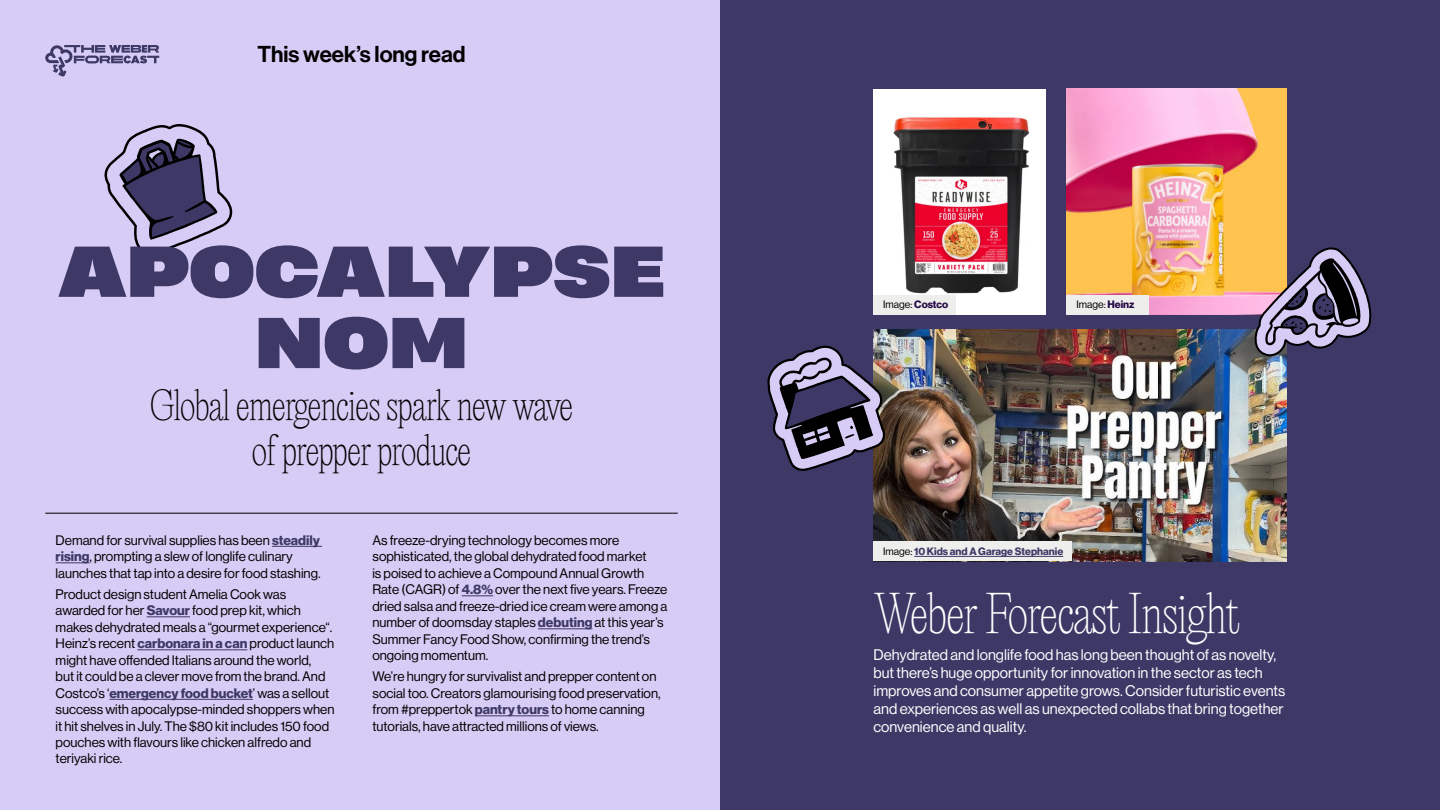
<style>
.page{position:relative;width:1440px;height:810px;background:#fff}
.page>*{position:absolute;margin:0;border:0;box-sizing:border-box;transform-origin:0 0}
.t1{font:800 67.5px/71.2px "Heading Now 87";color:#3d3866;text-align:center}
.t2{font:100 49.5px "PP Editorial New";letter-spacing:-.025em;color:#fff}
.t3{font:100 37.5px/45px "PP Editorial New";letter-spacing:-.035em;color:#000;text-align:center}
.t4{font:22.5px "N Haas Grotesk DS Pro 65 Md";color:#000}
.t5{font:15px/18px "N Haas Grotesk DS Pro 55 Rg";color:#fff}
.t6{font:13.5px/16.5px "N Haas Grotesk DS Pro 55 Rg";color:#000}
.t7{font:10.5px "N Haas Grotesk DS Pro 75 Bd";color:#3d3866}
.t8{font:10.5px "N Haas Grotesk DS Pro 55 Rg";color:#000}
.s1{font-family:"N Haas Grotesk DS Pro 75 Bd";color:#3d3866}
.s2{font-family:"N Haas Grotesk DS Pro 75 Bd";color:#240845}
.s3{font-family:"N Haas Grotesk DS Pro 55 Rg";color:#000}
</style>
<div class="page">
<div style="left:720px;top:0;width:720px;height:810px;background:#3d3866"></div>
<div style="left:0;top:0;width:720px;height:810px;background:#d6ccf5"></div>
<hr style="left:45px;top:513px;width:633px;height:1px;background:#000">
<svg style="left:45px;top:45px;width:114px;height:32px"></svg>
<hr style="left:272px;top:546px;width:50px;height:1px;background:#3d3866">
<hr style="left:56px;top:562px;width:34px;height:1px;background:#3d3866">
<hr style="left:147px;top:616px;width:43px;height:1px;background:#3d3866">
<hr style="left:137px;top:649px;width:110px;height:1px;background:#3d3866">
<hr style="left:109px;top:699px;width:144px;height:1px;background:#3d3866">
<hr style="left:462px;top:595px;width:31px;height:1px;background:#3d3866">
<hr style="left:538px;top:628px;width:54px;height:1px;background:#3d3866">
<hr style="left:475px;top:715px;width:74px;height:1px;background:#3d3866">
<div style="left:873px;top:89px;width:173px;height:225px;background:#fff"></div>
<img style="left:893px;top:117px;width:137px;height:177px">
<img style="left:873px;top:330px;width:414px;height:231px">
<img style="left:1067px;top:89px;width:220px;height:225px">
<svg style="left:104px;top:124px;width:129px;height:131px"></svg>
<svg style="left:1254px;top:247px;width:117px;height:110px"></svg>
<svg style="left:767px;top:345px;width:119px;height:126px"></svg>
<div style="left:873px;top:295px;width:83px;height:19px;background:#eeeeec"></div>
<div style="left:1067px;top:295px;width:82px;height:19px;background:#eeeeec"></div>
<div style="left:873px;top:542px;width:199px;height:19px;background:#eeeeec"></div>
<hr style="left:914px;top:556px;width:149px;height:1px;background:#3d3866">
<h3 class="t4" style="left:257px;top:41px;width:210px">This week’s long read</h3>
<h1 class="t1" style="left:58px;top:232px;width:608px">APOCALYPSE<br>NOM</h1>
<h3 class="t3" style="left:150px;top:383px;width:425px">Global emergencies spark new wave of prepper produce</h3>
<p class="t6" style="left:56px;top:532px;width:266px">Demand for survival supplies has been <span class="s1">steadily rising</span>, prompting a slew of longlife culinary launches that tap into a desire for food stashing.</p>
<p class="t6" style="left:56px;top:586px;width:280px">Product design student Amelia Cook was awarded for her <span class="s1">Savour</span> food prep kit, which makes dehydrated meals a “gourmet experience“.<br>Heinz’s recent <span class="s1">carbonara in a can</span> product launch might have offended Italians around the world,<br>but it could be a clever move from the brand. And Costco’s ‘<span class="s1">emergency food bucket</span>’ was a sellout success with apocalypse-minded shoppers when it hit shelves in July. The $80 kit includes 150 food pouches with flavours like chicken alfredo and teriyaki rice.</p>
<p class="t6" style="left:372px;top:532px;width:297px">As freeze-drying technology becomes more sophisticated, the global dehydrated food market<br>is poised to achieve a Compound Annual Growth Rate (CAGR) of <span class="s1">4.8%</span> over the next five years. Freeze dried salsa and freeze-dried ice cream were among a number of doomsday staples <span class="s1">debuting</span> at this year’s Summer Fancy Food Show, confirming the trend’s ongoing momentum.</p>
<p class="t6" style="left:372px;top:668px;width:290px">We’re hungry for survivalist and prepper content on social too. Creators glamourising food preservation, from #preppertok <span class="s1">pantry tours</span> to home canning tutorials, have attracted millions of views.</p>
<p class="t8" style="left:883px;top:299px;width:67px">Image: <span class="s2">Costco</span></p>
<p class="t8" style="left:1076px;top:299px;width:60px">Image: <span class="s2">Heinz</span></p>
<p class="t7" style="left:883px;top:545px;width:182px"><span class="s3">Image:</span> 10 Kids and A Garage Stephanie</p>
<h2 class="t2" style="left:873px;top:580px;width:368px">Weber Forecast Insight</h2>
<p class="t5" style="left:873px;top:646px;width:413px">Dehydrated and longlife food has long been thought of as novelty, but there’s huge opportunity for innovation in the sector as tech improves and consumer appetite grows. Consider futuristic events and experiences as well as unexpected collabs that bring together convenience and quality.</p>
</div>
